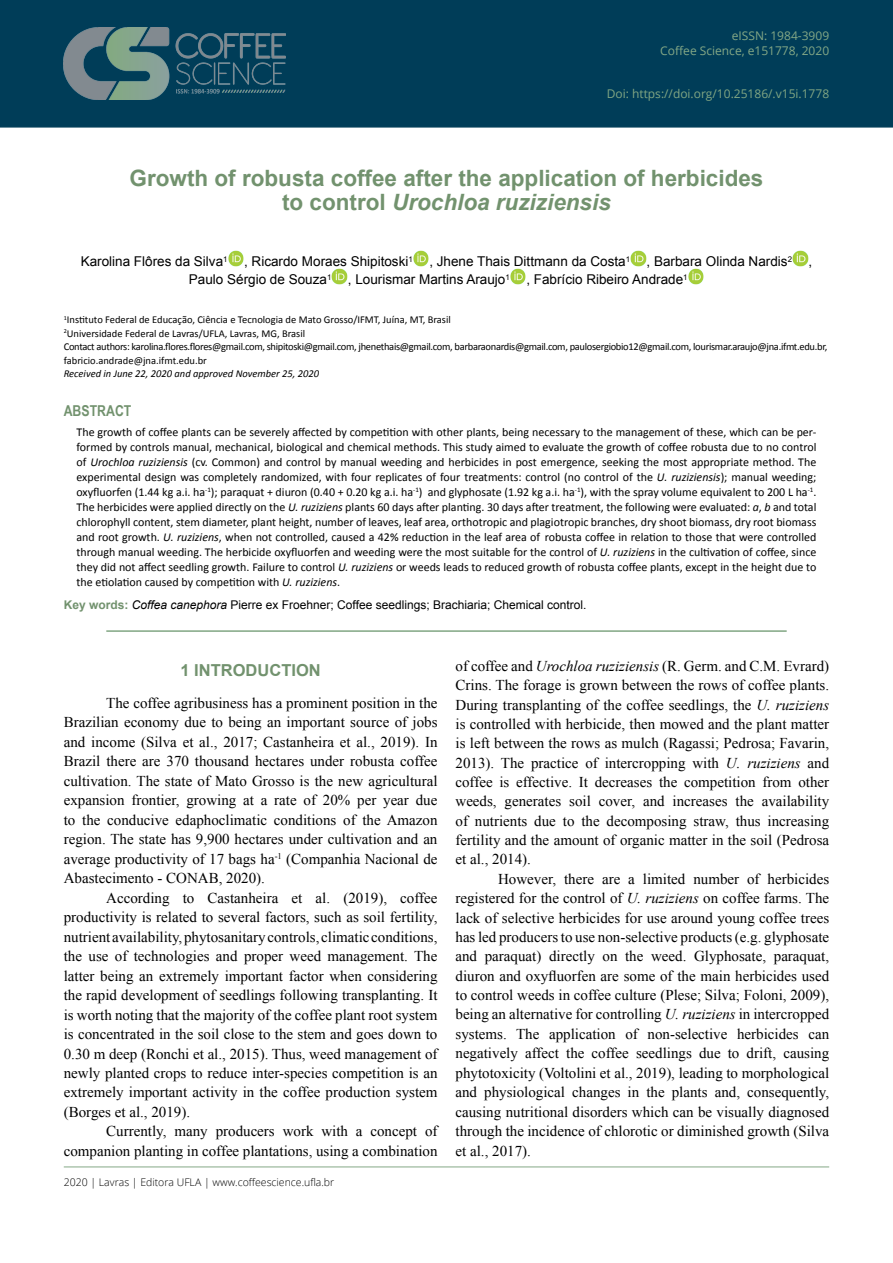
<style>
.page{position:relative;width:893px;height:1263px;background:#fff}
.page>*{position:absolute;margin:0;border:0;box-sizing:border-box;transform-origin:0 0}
.t1{font:700 22.5px/24px "Arial";color:#72926e;text-align:center}
.t2{font:700 16.5px "Arial";color:#72926e}
.t3{font:15px/19.5px "Times New Roman";color:#000;text-align:justify}
.t4{font:700 15px "Arial Narrow";color:#72926e}
.t5{font:13.5px/18px "Arial";color:#000}
.t6{font:12px/15px "Calibri";color:#000;text-align:justify}
.t7{font:12px "Arial";color:#000}
.t8{font:12px/15px "Open Sans";color:#84a886;text-align:right}
.t9{font:12px "Open Sans";color:#81a683}
.t10{font:10.5px/13.5px "Calibri";letter-spacing:-.03em;color:#000}
.t11{font:300 10.5px "Open Sans";color:#000}
.t12{font:italic 10.5px "Calibri";color:#000}
.s1{font-style:italic}
.s2{font-weight:700;color:#72926e}
</style>
<div class="page">
<div style="left:0;top:0;width:893px;height:128px;background:#003d58"></div>
<img style="left:64px;top:28px;width:222px;height:72px">
<hr style="left:64px;top:1166px;width:765px;height:1px;background:#84a886">
<hr style="left:106px;top:630px;width:681px;height:2px;background:#81a683">
<img style="left:228px;top:250px;width:16px;height:16px">
<img style="left:413px;top:250px;width:16px;height:16px">
<img style="left:630px;top:250px;width:17px;height:16px">
<img style="left:792px;top:250px;width:16px;height:16px">
<img style="left:331px;top:268px;width:17px;height:16px">
<img style="left:510px;top:268px;width:16px;height:16px">
<img style="left:688px;top:268px;width:16px;height:16px">
<p class="t8" style="left:660px;top:28px;width:170px">eISSN: 1984-3909<br>Coffee Science, e151778, 2020</p>
<p class="t9" style="left:607px;top:86px;width:224px">Doi: https://doi.org/10.25186/.v15i.1778</p>
<h1 class="t1" style="left:130px;top:167px;width:635px">Growth of robusta coffee after the application of herbicides to control <span class="s1">Urochloa ruziziensis</span></h1>
<p class="t5" style="left:189px;top:252px;width:625px;text-indent:-108px">Karolina Flôres da Silva<sup>1</sup> , Ricardo Moraes Shipitoski<sup>1</sup> , Jhene Thais Dittmann da Costa<sup>1</sup> , Barbara Olinda Nardis<sup>2</sup> ,<br>Paulo Sérgio de Souza<sup>1</sup> , Lourismar Martins Araujo<sup>1</sup> , Fabrício Ribeiro Andrade<sup>1</sup></p>
<p class="t10" style="left:64px;top:313px;width:765px"><sup>1</sup>Instituto Federal de Educação, Ciência e Tecnologia de Mato Grosso/IFMT, Juína, MT, Brasil<br><sup>2</sup>Universidade Federal de Lavras/UFLA, Lavras, MG, Brasil<br>Contact authors: karolina.flores.flores@gmail.com, shipitoski@gmail.com, jhenethais@gmail.com, barbaraonardis@gmail.com, paulosergiobio12@gmail.com, lourismar.araujo@jna.ifmt.edu.br, fabricio.andrade@jna.ifmt.edu.br</p>
<p class="t12" style="left:64px;top:366px;width:257px">Received in June 22, 2020 and approved November 25, 2020</p>
<p class="t4" style="left:64px;top:400px;width:69px">ABSTRACT</p>
<p class="t6" style="left:77px;top:424px;width:741px">The growth of coffee plants can be severely affected by competition with other plants, being necessary to the management of these, which can be per&shy;formed by controls manual, mechanical, biological and chemical methods. This study aimed to evaluate the growth of coffee robusta due to no control of <span class="s1">Urochloa ruziziensis</span> (cv. Common) and control by manual weeding and herbicides in post emergence, seeking the most appropriate method. The experimental design was completely randomized, with four replicates of four treatments: control (no control of the <span class="s1">U. ruziziensis</span>); manual weeding; oxyfluorfen (1.44 kg a.i. ha<sup>-1</sup>); paraquat + diuron (0.40 + 0.20 kg a.i. ha<sup>-1</sup>) and glyphosate (1.92 kg a.i. ha<sup>-1</sup>), with the spray volume equivalent to 200 L ha<sup>-1</sup>.<br>The herbicides were applied directly on the <span class="s1">U. ruziziens</span> plants 60 days after planting. 30 days after treatment, the following were evaluated: <span class="s1">a</span>, <span class="s1">b</span> and total chlorophyll content, stem diameter, plant height, number of leaves, leaf area, orthotropic and plagiotropic branches, dry shoot biomass, dry root biomass and root growth. <span class="s1">U. ruziziens</span>, when not controlled, caused a 42% reduction in the leaf area of robusta coffee in relation to those that were controlled through manual weeding. The herbicide oxyfluorfen and weeding were the most suitable for the control of <span class="s1">U. ruziziens</span> in the cultivation of coffee, since they did not affect seedling growth. Failure to control <span class="s1">U. ruziziens</span> or weeds leads to reduced growth of robusta coffee plants, except in the height due to the etiolation caused by competition with <span class="s1">U. ruziziens</span>.</p>
<p class="t7" style="left:64px;top:597px;width:524px"><span class="s2">Key words:</span> <span class="s1">Coffea canephora</span> Pierre ex Froehner; Coffee seedlings; Brachiaria; Chemical control.</p>
<p class="t2" style="left:180px;top:659px;width:142px">1 INTRODUCTION</p>
<p class="t3" style="left:64px;top:693px;width:375px;text-indent:43px">The coffee agribusiness has a prominent position in the Brazilian economy due to being an important source of jobs and income (Silva et al., 2017; Castanheira et al., 2019). In Brazil there are 370 thousand hectares under robusta coffee cultivation. The state of Mato Grosso is the new agricultural expansion frontier, growing at a rate of 20% per year due to the conducive edaphoclimatic conditions of the Amazon region. The state has 9,900 hectares under cultivation and an average productivity of 17 bags ha<sup>-1</sup> (Companhia Nacional de Abastecimento - CONAB, 2020).</p>
<p class="t3" style="left:64px;top:888px;width:375px;text-indent:43px">According to Castanheira et al. (2019), coffee productivity is related to several factors, such as soil fertility, nutrient availability, phytosanitary controls, climatic conditions, the use of technologies and proper weed management. The latter being an extremely important factor when considering the rapid development of seedlings following transplanting. It is worth noting that the majority of the coffee plant root system is concentrated in the soil close to the stem and goes down to 0.30 m deep (Ronchi et al., 2015). Thus, weed management of newly planted crops to reduce inter-species competition is an extremely important activity in the coffee production system (Borges et al., 2019).</p>
<p class="t3" style="left:64px;top:1121px;width:375px;text-align:right">Currently, many producers work with a concept of companion planting in coffee plantations, using a combination</p>
<p class="t11" style="left:64px;top:1175px;width:272px">2020 | Lavras | Editora UFLA | www.coffeescience.ufla.br</p>
<p class="t3" style="left:455px;top:656px;width:375px">of coffee and <span class="s1">Urochloa ruziziensis</span> (R. Germ. and C.M. Evrard)<br>Crins. The forage is grown between the rows of coffee plants.<br>During transplanting of the coffee seedlings, the <span class="s1">U. ruziziens </span>is controlled with herbicide, then mowed and the plant matter is left between the rows as mulch (Ragassi; Pedrosa; Favarin, 2013). The practice of intercropping with <span class="s1">U. ruziziens</span> and coffee is effective. It decreases the competition from other weeds, generates soil cover, and increases the availability of nutrients due to the decomposing straw, thus increasing fertility and the amount of organic matter in the soil (Pedrosa et al., 2014).</p>
<p class="t3" style="left:455px;top:869px;width:375px;text-indent:43px">However, there are a limited number of herbicides registered for the control of <span class="s1">U. ruziziens</span> on coffee farms. The lack of selective herbicides for use around young coffee trees has led producers to use non-selective products (e.g. glyphosate and paraquat) directly on the weed. Glyphosate, paraquat, diuron and oxyfluorfen are some of the main herbicides used to control weeds in coffee culture (Plese; Silva; Foloni, 2009), being an alternative for controlling <span class="s1">U. ruziziens</span> in intercropped systems. The application of non-selective herbicides can negatively affect the coffee seedlings due to drift, causing phytotoxicity (Voltolini et al., 2019), leading to morphological and physiological changes in the plants and, consequently, causing nutritional disorders which can be visually diagnosed through the incidence of chlorotic or diminished growth (Silva et al., 2017).</p>
</div>
